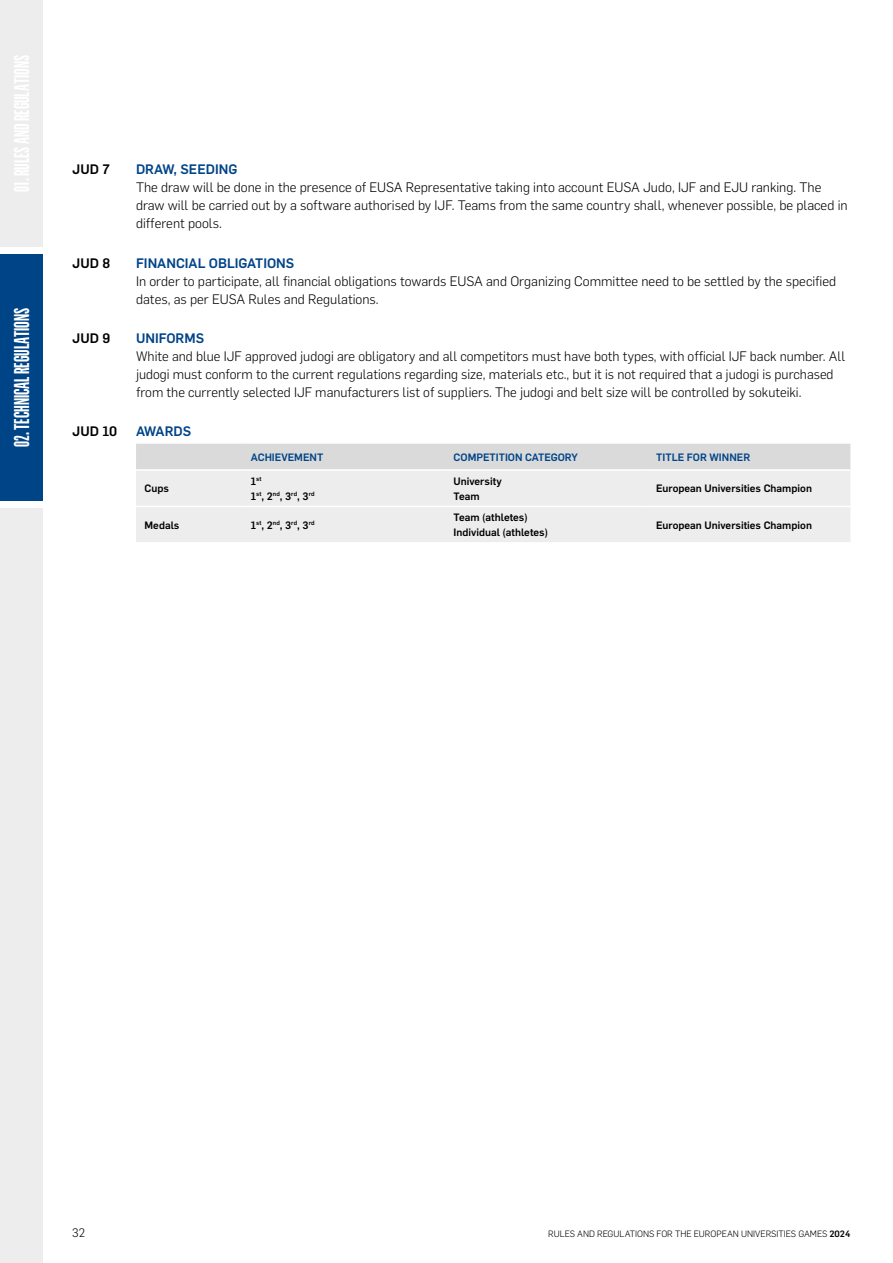
<style>
.page{position:relative;width:893px;height:1263px;background:#fff}
.page>*{position:absolute;margin:0;border:0;box-sizing:border-box;transform-origin:0 0}
.t1{font:600 21px "Flama Ultracondensed";color:#fff}
.t2{font:300 13.5px/18px "Flama";color:#000}
.t3{font:500 13.5px "Flama";color:#048}
.t4{font:500 13.5px "Flama";color:#000}
.t5{font:300 12px "Flama";color:#000}
.t6{font:500 10.5px/15px "Flama";color:#000}
.t7{font:500 10.5px "Flama";color:#048}
.t8{font:300 9px "Flama";color:#000}
.t9{font:500 6.15px "Flama";color:#000}
.s1{font-size:10.5px}
.s2{font-weight:500}
</style>
<div class="page">
<div style="left:0;top:0;width:43px;height:247px;background:#ededed"></div>
<div style="left:0;top:254px;width:43px;height:247px;background:#048"></div>
<div style="left:0;top:508px;width:43px;height:755px;background:#ededed"></div>
<div style="left:136px;top:444px;width:714px;height:25px;background:#dadada"></div>
<div style="left:136px;top:471px;width:714px;height:71px;background:#ededed"></div>
<hr style="left:136px;top:506px;width:106px;height:1px;background:#fff">
<hr style="left:242px;top:506px;width:203px;height:1px;background:#fff">
<hr style="left:445px;top:506px;width:203px;height:1px;background:#fff">
<hr style="left:648px;top:506px;width:202px;height:1px;background:#fff">
<h1 class="t1" style="left:9px;top:447px;width:140px;rotate:-90deg">02. TECHNICAL REGULATIONS</h1>
<p class="t4" style="left:72px;top:160px;width:39px">JUD 7</p>
<p class="t3" style="left:136px;top:160px;width:103px">DRAW, SEEDING</p>
<p class="t2" style="left:136px;top:178px;width:713px">The draw will be done in the presence of EUSA Representative taking into account EUSA Judo, IJF and EJU ranking. The draw will be carried out by a software authorised by IJF. Teams from the same country shall, whenever possible, be placed in different pools.</p>
<p class="t4" style="left:72px;top:253px;width:39px">JUD 8</p>
<p class="t3" style="left:136px;top:253px;width:160px">FINANCIAL OBLIGATIONS</p>
<p class="t2" style="left:136px;top:271px;width:702px">In order to participate, all financial obligations towards EUSA and Organizing Committee need to be settled by the specified dates, as per EUSA Rules and Regulations.</p>
<p class="t4" style="left:72px;top:328px;width:39px">JUD 9</p>
<p class="t3" style="left:136px;top:328px;width:70px">UNIFORMS</p>
<p class="t2" style="left:136px;top:346px;width:711px">White and blue IJF approved judogi are obligatory and all competitors must have both types, with official IJF back number. All judogi must conform to the current regulations regarding size, materials etc., but it is not required that a judogi is purchased from the currently selected IJF manufacturers list of suppliers. The judogi and belt size will be controlled by sokuteiki.</p>
<p class="t4" style="left:72px;top:422px;width:47px">JUD 10</p>
<p class="t3" style="left:136px;top:422px;width:57px">AWARDS</p>
<p class="t7" style="left:251px;top:450px;width:74px">ACHIEVEMENT</p>
<p class="t7" style="left:454px;top:450px;width:126px">COMPETITION CATEGORY</p>
<p class="t7" style="left:656px;top:450px;width:95px">TITLE FOR WINNER</p>
<p class="t6" style="left:145px;top:480px;width:26px">Cups</p>
<p class="t9" style="left:251px;top:474px;width:12px"><span class="s1">1</span>st</p>
<p class="t9" style="left:251px;top:489px;width:65px"><span class="s1">1</span>st<span class="s1">, 2</span>nd<span class="s1">, 3</span>rd<span class="s1">, 3</span>rd</p>
<p class="t6" style="left:454px;top:473px;width:50px">University<br>Team</p>
<p class="t6" style="left:656px;top:480px;width:157px">European Universities Champion</p>
<p class="t6" style="left:145px;top:517px;width:36px">Medals</p>
<p class="t9" style="left:251px;top:518px;width:65px"><span class="s1">1</span>st<span class="s1">, 2</span>nd<span class="s1">, 3</span>rd<span class="s1">, 3</span>rd</p>
<p class="t6" style="left:454px;top:509px;width:96px">Team (athletes)<br>Individual (athletes)</p>
<p class="t6" style="left:656px;top:517px;width:157px">European Universities Champion</p>
<p class="t5" style="left:72px;top:1225px;width:14px">32</p>
<p class="t8" style="left:548px;top:1228px;width:304px">RULES AND REGULATIONS FOR THE EUROPEAN UNIVERSITIES GAMES <span class="s2">2024</span></p>
</div>
